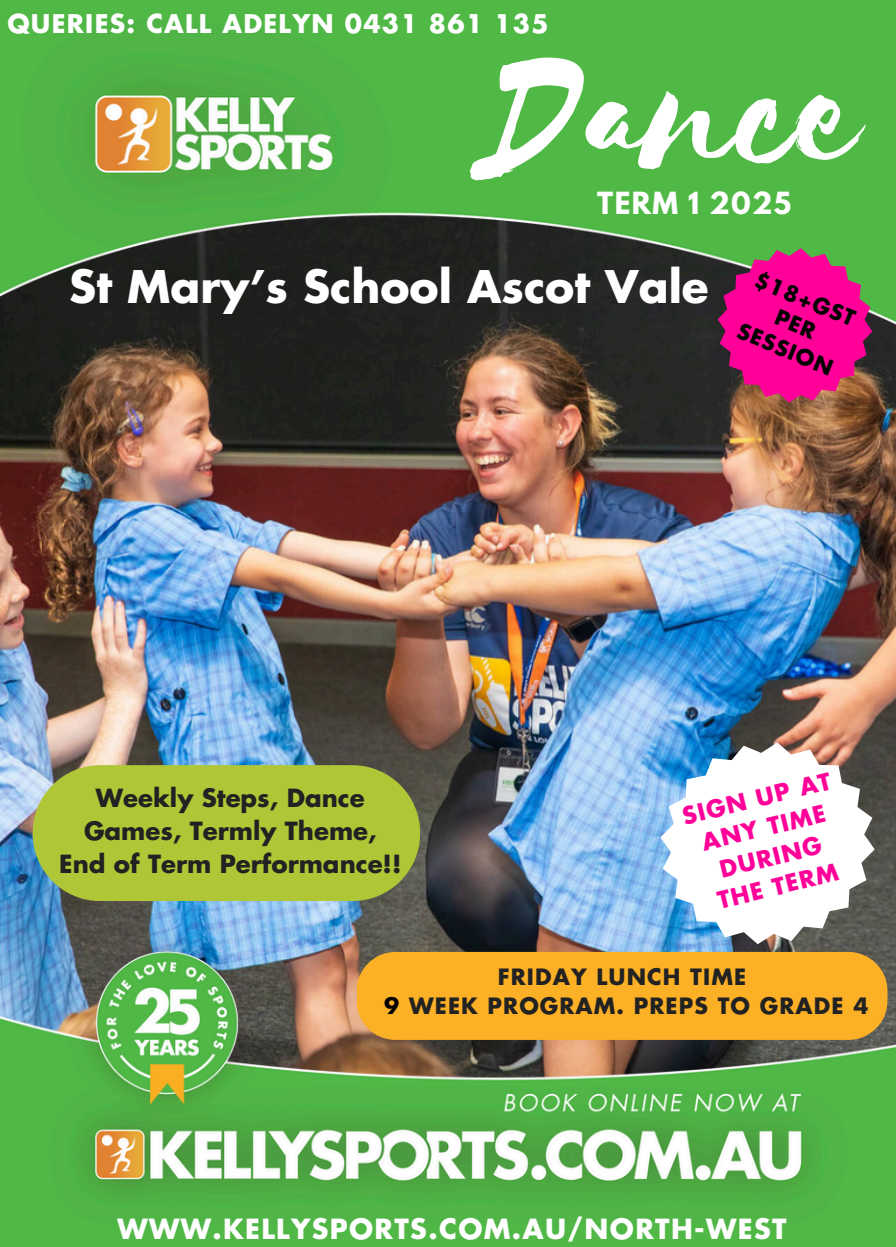
<style>
.page{position:relative;width:896px;height:1247px;background:#fff}
.page>*{position:absolute;margin:0;border:0;box-sizing:border-box;transform-origin:0 0}
.t1{font:184.8px "Selima";color:#fff}
.t2{font:700 44px "Futura Std";color:#fff}
.t3{font:700 27.2px "Futura Std";letter-spacing:.05em;color:#fff}
.t4{font:700 27px "League Spartan";letter-spacing:.05em;color:#fff}
.t5{font:700 25.2px "Futura Std";letter-spacing:.05em;color:#fff}
.t6{font:700 24.4px/33px "Futura Std";color:#222;text-align:center}
.t7{font:700 23.2px/30px "Futura Std";color:#f09;text-align:center}
.t8{font:700 22px "Futura Std";letter-spacing:.05em;color:#222}
.t9{font:700 21.2px/27px "Futura Std";color:#000;text-align:center}
.s1{color:#000}
</style>
<div class="page">
<img style="left:0;top:417px;width:896px;height:489px">
<img style="left:0;top:0;width:896px;height:417px">
<img style="left:0;top:906px;width:896px;height:340px">
<svg style="left:717px;top:248px;width:155px;height:154px;background:#ce207d"></svg>
<div style="left:356px;top:952px;width:531px;height:88px;background:#fcb026;border-radius:39px"></div>
<div style="left:33px;top:765px;width:387px;height:136px;background:#afc736;border-radius:68px"></div>
<svg style="left:660px;top:742px;width:214px;height:202px"></svg>
<p class="t5" style="left:7px;top:12px;width:542px">QUERIES: CALL ADELYN 0431 861 135</p>
<h3 class="t1" style="left:484px;top:14px;width:378px">Dance</h3>
<h3 class="t4" style="left:597px;top:190px;width:195px">TERM 1 2025</h3>
<h2 class="t2" style="left:69px;top:266px;width:641px">St Mary’s School Ascot Vale</h2>
<p class="t9" style="left:760px;top:267px;width:108px;rotate:22deg">$18+GST</p>
<h1 class="t9" style="left:753px;top:293px;width:103px;rotate:22deg">PER<br>SESSION</h1>
<h4 class="t6" style="left:59px;top:782px;width:344px">Weekly Steps, Dance<br>Games, Termly Theme,<br>End of Term Performance!!</h4>
<p class="t7" style="left:679px;top:803px;width:153px;rotate:-14deg">SIGN UP AT<br>ANY TIME<br>DURING<br>THE TERM</p>
<p class="t8" style="left:498px;top:967px;width:250px">FRIDAY LUNCH TIME</p>
<p class="t8" style="left:384px;top:995px;width:485px"><span class="s1">9</span> WEEK PROGRAM. PREPS TO GRADE 4</p>
<p class="t3" style="left:117px;top:1216px;width:670px">WWW.KELLYSPORTS.COM.AU/NORTH-WEST</p>
</div>
